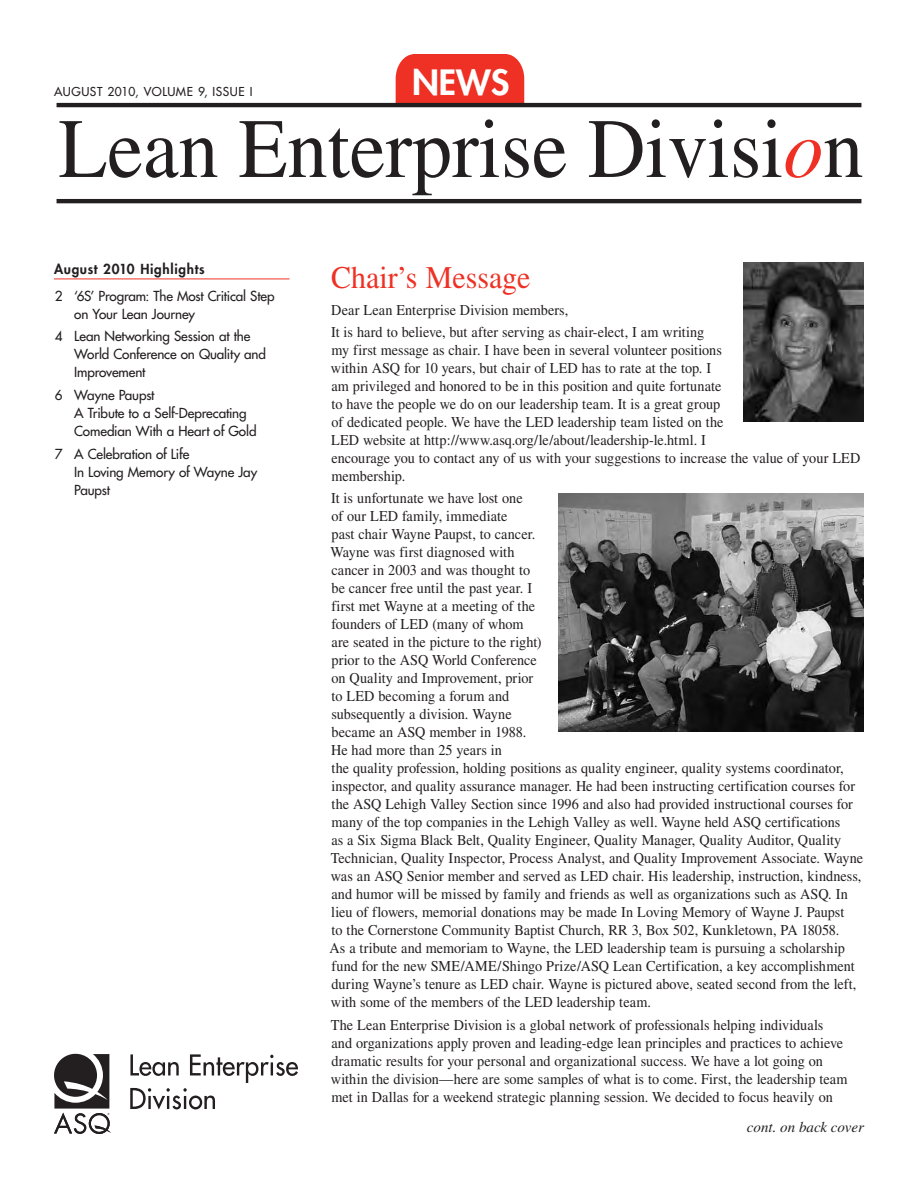
<style>
.page{position:relative;width:918px;height:1188px;background:#fff}
.page>*{position:absolute;margin:0;border:0;box-sizing:border-box;transform-origin:0 0}
.t1{font:84.3px "Times";color:#231f20;scale:.95 1}
.t2{font:800 33.9px "Futura";color:#fff;scale:1.05 1}
.t3{font:31.5px "Times";color:#ee3124;scale:.95 1}
.t4{font:15px/18px "Times";color:#231f20;scale:.95 1}
.t5{font:italic 15px "Times";color:#231f20}
.t6{font:13.5px/18px "Futura";letter-spacing:-.01em;color:#231f20}
.t7{font:800 13.5px "Futura";letter-spacing:.05em;color:#231f20}
.t8{font:12px "Futura";letter-spacing:.04em;color:#231f20}
.s1{font-style:italic;color:#ee3124}
</style>
<div class="page">
<div style="left:396px;top:54px;width:128px;height:49px;background:#ee3124"></div>
<hr style="left:57px;top:103px;width:804px;height:4px;background:#231f20">
<hr style="left:57px;top:199px;width:804px;height:4px;background:#231f20">
<svg style="left:54px;top:1054px;width:57px;height:80px"></svg>
<svg style="left:130px;top:1054px;width:168px;height:55px"></svg>
<img style="left:744px;top:263px;width:120px;height:158px">
<hr style="left:54px;top:279px;width:236px;height:1px;background:#ee3124">
<img style="left:558px;top:494px;width:306px;height:238px">
<p class="t8" style="left:54px;top:84px;width:198px">August 2010, Volume 9, Issue i</p>
<h2 class="t2" style="left:412px;top:60px;width:94px">NEWS</h2>
<h1 class="t1" style="left:59px;top:101px;width:849px">Lean Enterprise Divisi<span class="s1">o</span>n</h1>
<p class="t7" style="left:54px;top:260px;width:152px">August 2010 Highlights</p>
<p class="t6" style="left:74px;top:287px;width:202px;text-indent:-19px">2 ‘6S’ Program: The Most Critical Step on Your Lean Journey</p>
<p class="t6" style="left:74px;top:327px;width:193px;text-indent:-19px">4 Lean Networking Session at the<br>World Conference on Quality and<br>Improvement</p>
<p class="t6" style="left:74px;top:386px;width:184px;text-indent:-19px">6 Wayne Paupst<br>A Tribute to a Self-Deprecating<br>Comedian With a Heart of Gold</p>
<p class="t6" style="left:74px;top:444px;width:184px;text-indent:-19px">7 A Celebration of Life<br>In Loving Memory of Wayne Jay<br>Paupst</p>
<h3 class="t3" style="left:331px;top:260px;width:211px">Chair’s Message</h3>
<p class="t4" style="left:331px;top:299px;width:394px;line-height:22.4px">Dear Lean Enterprise Division members,<br>It is hard to believe, but after serving as chair-elect, I am writing</p>
<p class="t4" style="left:331px;top:341px;width:559px">my first message as chair. I have been in several volunteer positions<br>within ASQ for 10 years, but chair of LED has to rate at the top. I<br>am privileged and honored to be in this position and quite fortunate<br>to have the people we do on our leadership team. It is a great group<br>of dedicated people. We have the LED leadership team listed on the<br>LED website at http://www.asq.org/le/about/leadership-le.html. I<br>encourage you to contact any of us with your suggestions to increase the value of your LED membership.</p>
<p class="t4" style="left:330px;top:489px;width:563px">It is unfortunate we have lost one<br>of our LED family, immediate<br>past chair Wayne Paupst, to cancer.<br>Wayne was first diagnosed with<br>cancer in 2003 and was thought to<br>be cancer free until the past year. I<br>first met Wayne at a meeting of the<br>founders of LED (many of whom<br>are seated in the picture to the right)<br>prior to the ASQ World Conference<br>on Quality and Improvement, prior<br>to LED becoming a forum and<br>subsequently a division. Wayne<br>became an ASQ member in 1988.<br>He had more than 25 years in<br>the quality profession, holding positions as quality engineer, quality systems coordinator, inspector, and quality assurance manager. He had been instructing certification courses for the ASQ Lehigh Valley Section since 1996 and also had provided instructional courses for many of the top companies in the Lehigh Valley as well. Wayne held ASQ certifications<br>as a Six Sigma Black Belt, Quality Engineer, Quality Manager, Quality Auditor, Quality Technician, Quality Inspector, Process Analyst, and Quality Improvement Associate. Wayne was an ASQ Senior member and served as LED chair. His leadership, instruction, kindness, and humor will be missed by family and friends as well as organizations such as ASQ. In lieu of flowers, memorial donations may be made In Loving Memory of Wayne J. Paupst<br>to the Cornerstone Community Baptist Church, RR 3, Box 502, Kunkletown, PA 18058.<br>As a tribute and memoriam to Wayne, the LED leadership team is pursuing a scholarship fund for the new SME/AME/Shingo Prize/ASQ Lean Certification, a key accomplishment during Wayne’s tenure as LED chair. Wayne is pictured above, seated second from the left, with some of the members of the LED leadership team.</p>
<p class="t4" style="left:331px;top:1016px;width:546px">The Lean Enterprise Division is a global network of professionals helping individuals and organizations apply proven and leading-edge lean principles and practices to achieve dramatic results for your personal and organizational success. We have a lot going on within the division—here are some samples of what is to come. First, the leadership team met in Dallas for a weekend strategic planning session. We decided to focus heavily on</p>
<p class="t5" style="left:747px;top:1119px;width:119px">cont. on back cover</p>
</div>
